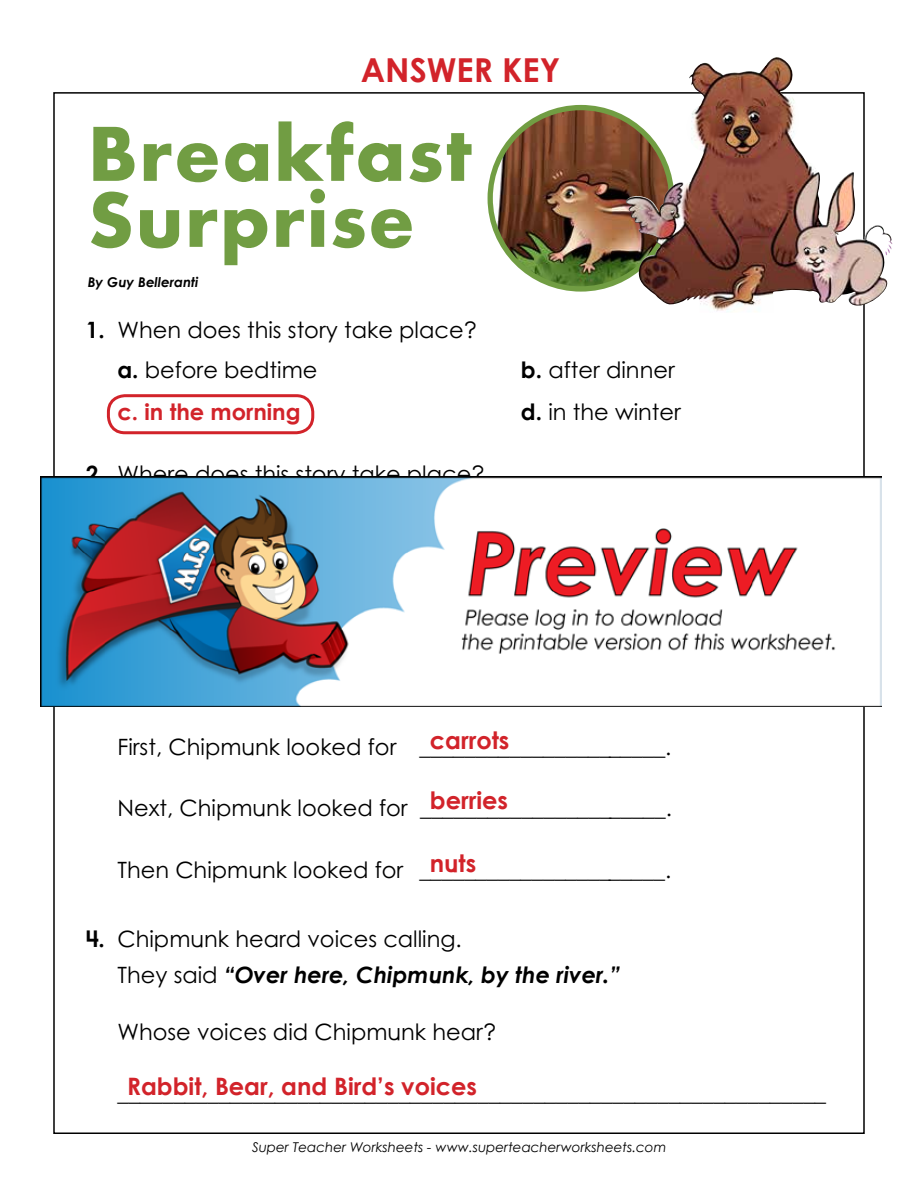
<style>
.page{position:relative;width:918px;height:1188px;background:#fff}
.page>*{position:absolute;margin:0;border:0;box-sizing:border-box;transform-origin:0 0}
.t1{font:700 81px/66px "Aharoni";letter-spacing:.02em;color:#719d43}
.t2{font:700 33px "Century Gothic 2";color:#d2232a}
.t3{font:700 24px "Century STW4";color:#d2232a}
.t4{font:22.5px/40.5px "Century STW4";color:#000}
.t5{font:700 22.5px "Century STW4";color:#d2232a}
.t6{font:italic 13.5px "Century Gothic 2";color:#000}
.t7{font:italic 700 13.5px "Century STW3";color:#000}
.s1{font-weight:700}
.s2{font-weight:700;font-style:italic}
</style>
<div class="page">
<img style="left:490px;top:108px;width:136px;height:179px">
<div style="left:488px;top:105px;width:186px;height:187px;border:5px solid #719d43;border-radius:50%"></div>
<img style="left:626px;top:57px;width:207px;height:255px">
<div style="left:107px;top:394px;width:207px;height:40px;border:3px solid #d2232a;border-radius:17px"></div>
<img style="left:41px;top:477px;width:840px;height:229px">
<h2 class="t2" style="left:361px;top:45px;width:201px">ANSWER KEY</h2>
<h1 class="t1" style="left:88px;top:128px;width:386px">Breakfast<br>Surprise</h1>
<p class="t7" style="left:88px;top:272px;width:112px">By Guy Belleranti</p>
<p class="t4" style="left:117px;top:309px;width:361px;text-indent:-32px"><span class="s1">1.</span> When does this story take place? <span class="s1">a.</span> before bedtime</p>
<p class="t4" style="left:521px;top:350px;width:155px"><span class="s1">b.</span> after dinner</p>
<p class="t5" style="left:117px;top:395px;width:185px">c. in the morning</p>
<p class="t4" style="left:521px;top:392px;width:161px"><span class="s1">d.</span> in the winter</p>
<p class="t4" style="left:86px;top:453px;width:400px"><span class="s1">2.</span> Where does this story take place?</p>
<p class="t3" style="left:430px;top:722px;width:81px">carrots</p>
<p class="t4" style="left:117px;top:726px;width:556px">First, Chipmunk looked for ______________________.</p>
<p class="t3" style="left:430px;top:782px;width:80px">berries</p>
<p class="t4" style="left:117px;top:788px;width:556px">Next, Chipmunk looked for ______________________.</p>
<p class="t3" style="left:430px;top:845px;width:48px">nuts</p>
<p class="t4" style="left:117px;top:849px;width:555px">Then Chipmunk looked for ______________________.</p>
<p class="t4" style="left:117px;top:920px;width:504px;line-height:36px;text-indent:-31px"><span class="s1">4.</span> Chipmunk heard voices calling.<br>They said <span class="s2">“Over here, Chipmunk, by the river.”</span></p>
<p class="t4" style="left:117px;top:1011px;width:380px">Whose voices did Chipmunk hear?</p>
<p class="t3" style="left:127px;top:1068px;width:351px">Rabbit, Bear, and Bird’s voices</p>
<p class="t4" style="left:117px;top:1073px;width:710px">_______________________________________________________________</p>
<p class="t6" style="left:252px;top:1137px;width:416px">Super Teacher Worksheets - www.superteacherworksheets.com</p>
</div>
